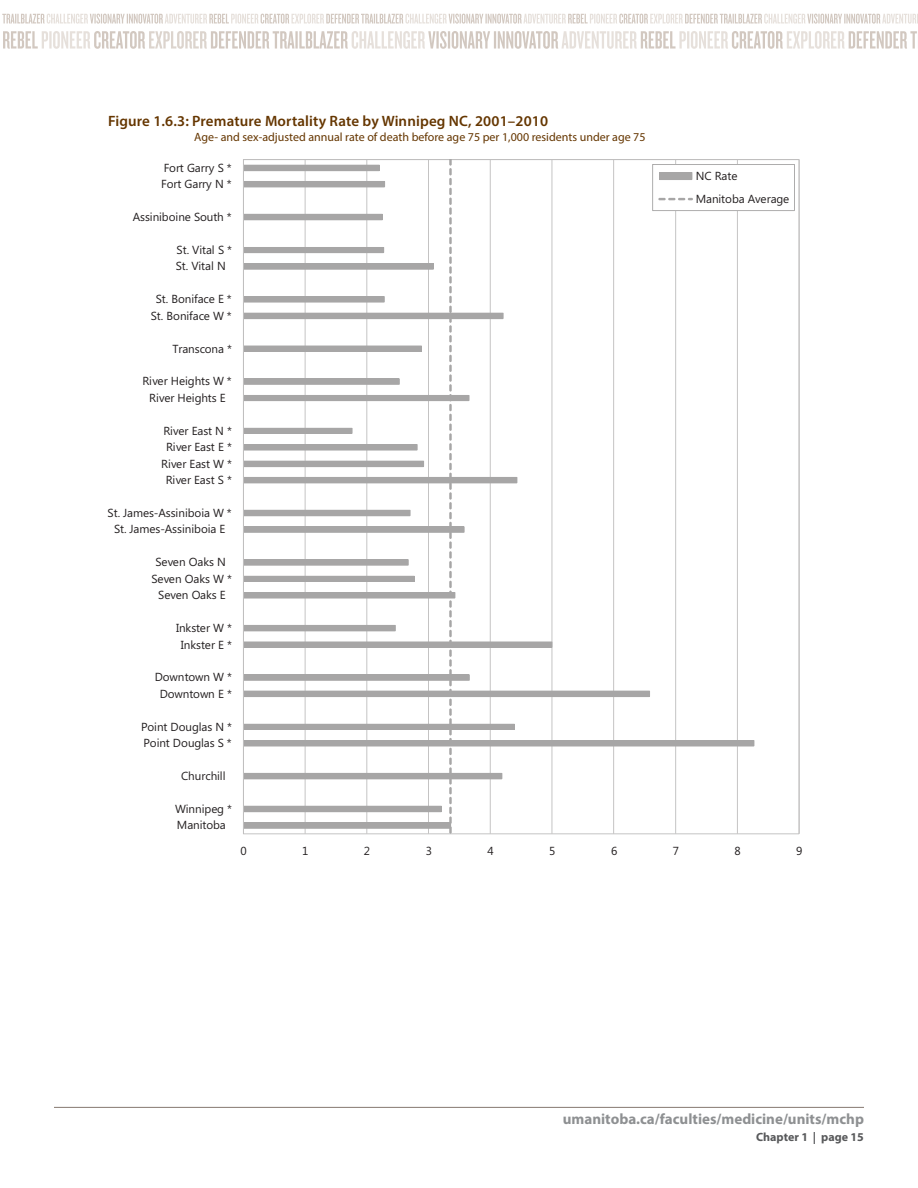
<style>
.page{position:relative;width:918px;height:1188px;background:#fff}
.page>*{position:absolute;margin:0;border:0;box-sizing:border-box;transform-origin:0 0}
.t1{font:600 15px "Myriad Pro";letter-spacing:.01em;color:#653600}
.t2{font:700 15px "Myriad Pro";color:#8e9092}
.t3{font:12px "Myriad Pro";color:#653600}
.t4{font:700 12px "Myriad Pro";color:#58595b}
.t5{font:11.7px/16.2px "Segoe UI";letter-spacing:-.005em;color:#231f20;text-align:center}
</style>
<div class="page">
<svg style="left:2px;top:14px;width:916px;height:10px"></svg>
<svg style="left:3px;top:31px;width:914px;height:18px"></svg>
<hr style="left:54px;top:1107px;width:810px;height:1px;background:#867870">
<hr style="left:243px;top:159px;width:556px;height:1px;background:#c0bfbf">
<svg style="left:243px;top:159px;width:552px;height:675px"></svg>
<p class="t1" style="left:108px;top:115px;width:442px">Figure 1.6.3: Premature Mortality Rate by Winnipeg NC, 2001–2010</p>
<p class="t3" style="left:194px;top:132px;width:453px">Age- and sex-adjusted annual rate of death before age 75 per 1,000 residents under age 75</p>
<p class="t5" style="left:161px;top:160px;width:72px;line-height:16.6px;text-align:left">Fort Garry S *<br>Fort Garry N *</p>
<p class="t5" style="left:133px;top:210px;width:101px">Assiniboine South *</p>
<p class="t5" style="left:176px;top:243px;width:58px;text-align:left">St. Vital S *<br>St. Vital N</p>
<p class="t5" style="left:151px;top:292px;width:83px">St. Boniface E *<br>St. Boniface W *</p>
<p class="t5" style="left:172px;top:342px;width:61px">Transcona *</p>
<p class="t5" style="left:143px;top:374px;width:91px;line-height:16.6px">River Heights W *<br>River Heights E</p>
<p class="t5" style="left:161px;top:424px;width:72px">River East N *<br>River East E *<br>River East W *<br>River East S *</p>
<p class="t5" style="left:108px;top:506px;width:126px">St. James-Assiniboia W *<br>St. James-Assiniboia E</p>
<p class="t5" style="left:151px;top:555px;width:82px">Seven Oaks N<br>Seven Oaks W *<br>Seven Oaks E</p>
<p class="t5" style="left:176px;top:621px;width:58px">Inkster W *<br>Inkster E *</p>
<p class="t5" style="left:155px;top:670px;width:79px;line-height:16.6px">Downtown W *<br>Downtown E *</p>
<p class="t5" style="left:141px;top:720px;width:93px;text-align:left">Point Douglas N *<br>Point Douglas S *</p>
<p class="t5" style="left:181px;top:769px;width:46px">Churchill</p>
<p class="t5" style="left:175px;top:802px;width:59px;text-align:left">Winnipeg *<br>Manitoba</p>
<p class="t5" style="left:696px;top:166px;width:95px;line-height:23.1px;text-align:left">NC Rate<br>Manitoba Average</p>
<p class="t5" style="left:240px;top:844px;width:8px">0</p>
<p class="t5" style="left:302px;top:844px;width:8px">1</p>
<p class="t5" style="left:364px;top:844px;width:8px">2</p>
<p class="t5" style="left:426px;top:844px;width:8px">3</p>
<p class="t5" style="left:488px;top:844px;width:8px">4</p>
<p class="t5" style="left:549px;top:844px;width:8px">5</p>
<p class="t5" style="left:611px;top:844px;width:8px">6</p>
<p class="t5" style="left:673px;top:844px;width:8px">7</p>
<p class="t5" style="left:734px;top:844px;width:8px">8</p>
<p class="t5" style="left:796px;top:844px;width:8px">9</p>
<p class="t2" style="left:563px;top:1113px;width:303px">umanitoba.ca/faculties/medicine/units/mchp</p>
<p class="t4" style="left:756px;top:1132px;width:109px">Chapter 1 | page 15</p>
</div>
